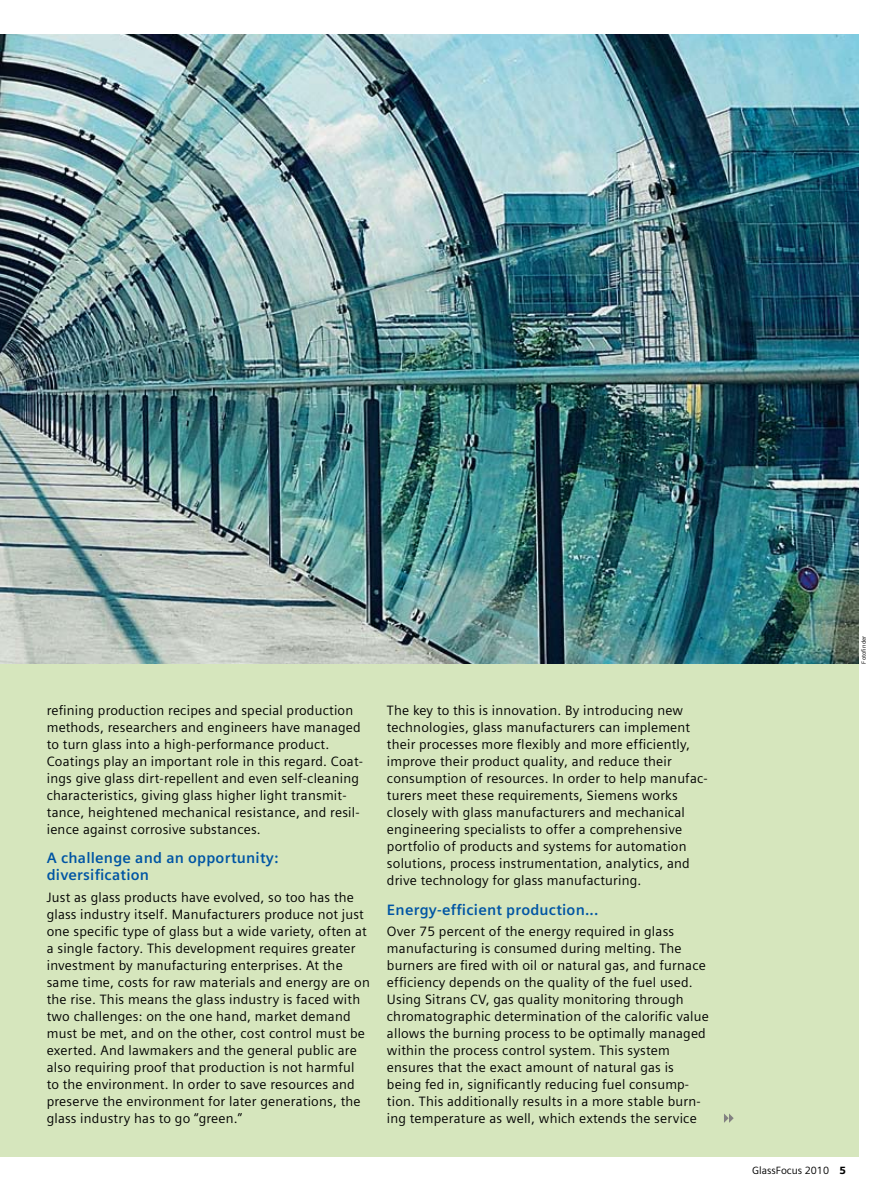
<style>
.page{position:relative;width:893px;height:1191px;background:#fff}
.page>*{position:absolute;margin:0;border:0;box-sizing:border-box;transform-origin:0 0}
.t1{font:700 15px/17px "Siemens Sans";letter-spacing:.015em;color:#0055a4}
.t2{font:13.5px/17px "Siemens Sans";letter-spacing:.015em;color:#000}
.t3{font:10.5px "Siemens Sans";color:#000}
.t4{font:6px "Siemens Sans";letter-spacing:.015em;color:#000}
.s1{font-weight:900}
</style>
<div class="page">
<div style="left:0;top:659px;width:859px;height:498px;background:#d6e6bd"></div>
<img style="left:0;top:34px;width:859px;height:629px">
<svg style="left:724px;top:1113px;width:10px;height:9px"></svg>
<p class="t2" style="left:47px;top:701px;width:318px">refining production recipes and special production methods, researchers and engineers have managed to turn glass into a high-performance product.<br>Coatings play an important role in this regard. Coat&shy;ings give glass dirt-repellent and even self-cleaning characteristics, giving glass higher light transmit&shy;tance, heightened mechanical resistance, and resil&shy;ience against corrosive substances.</p>
<p class="t1" style="left:47px;top:850px;width:233px">A challenge and an opportunity: diversification</p>
<p class="t2" style="left:47px;top:888px;width:325px">Just as glass products have evolved, so too has the glass industry itself. Manufacturers produce not just one specific type of glass but a wide variety, often at a single factory. This development requires greater investment by manufacturing enterprises. At the same time, costs for raw materials and energy are on the rise. This means the glass industry is faced with two challenges: on the one hand, market demand must be met, and on the other, cost control must be exerted. And lawmakers and the general public are also requiring proof that production is not harmful to the environment. In order to save resources and preserve the environment for later generations, the glass industry has to go “green.”</p>
<p class="t2" style="left:387px;top:701px;width:322px">The key to this is innovation. By introducing new technologies, glass manufacturers can implement their processes more flexibly and more efficiently, improve their product quality, and reduce their consumption of resources. In order to help manufac&shy;turers meet these requirements, Siemens works closely with glass manufacturers and mechanical engineering specialists to offer a comprehensive portfolio of products and systems for automation solutions, process instrumentation, analytics, and drive technology for glass manufacturing.</p>
<p class="t1" style="left:387px;top:901px;width:213px">Energy-efficient production...</p>
<p class="t2" style="left:387px;top:922px;width:323px">Over 75 percent of the energy required in glass manufacturing is consumed during melting. The burners are fired with oil or natural gas, and furnace efficiency depends on the quality of the fuel used.<br>Using Sitrans CV, gas quality monitoring through chromatographic determination of the calorific value allows the burning process to be optimally managed within the process control system. This system ensures that the exact amount of natural gas is being fed in, significantly reducing fuel consump&shy;tion. This additionally results in a more stable burn&shy;ing temperature as well, which extends the service</p>
<p class="t4" style="left:860px;top:663px;width:29px;rotate:-90deg">Fotofinder</p>
<p class="t3" style="left:752px;top:1164px;width:96px">GlassFocus 2010 <span class="s1">5</span></p>
</div>
